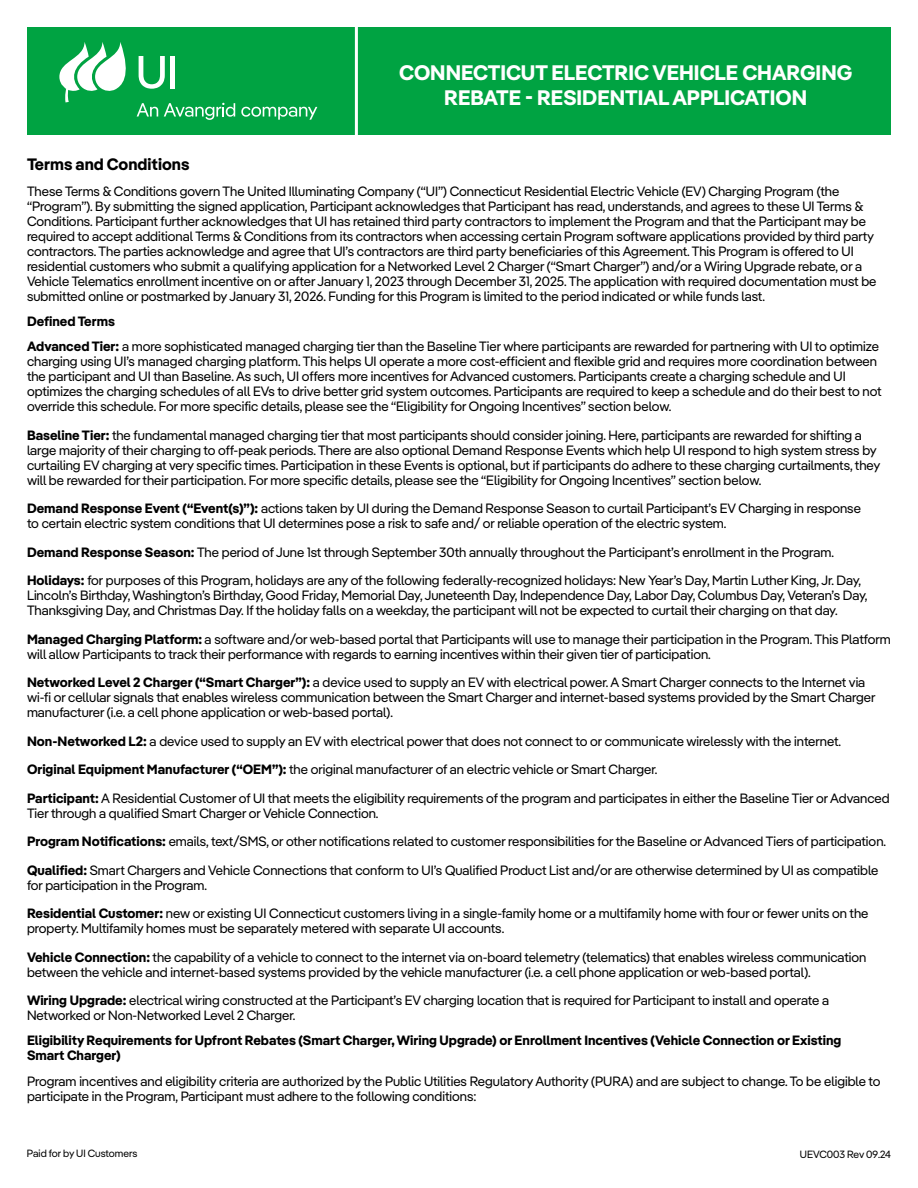
<style>
.page{position:relative;width:918px;height:1188px;background:#fff}
.page>*{position:absolute;margin:0;border:0;box-sizing:border-box;transform-origin:0 0}
.t1{font:700 21px/25.2px "Iber Pangea";color:#fff;text-align:center}
.t2{font:700 16.5px "Iber Pangea";color:#000}
.t3{font:13.5px/15px "Iber Pangea";color:#000}
.t4{font:700 13.5px/15px "Iber Pangea";color:#000}
.t5{font:10.5px "Iber Pangea";color:#000}
.s1{font-weight:700}
</style>
<div class="page">
<div style="left:27px;top:27px;width:864px;height:108px;background:#00a342"></div>
<hr style="left:355px;top:27px;width:3px;height:108px;background:#fff">
<svg style="left:59px;top:42px;width:176px;height:78px"></svg>
<svg style="left:241px;top:107px;width:76px;height:13px"></svg>
<h1 class="t1" style="left:399px;top:59px;width:455px">CONNECTICUT ELECTRIC VEHICLE CHARGING<br>REBATE - RESIDENTIAL APPLICATION</h1>
<p class="t2" style="left:27px;top:152px;width:164px">Terms and Conditions</p>
<p class="t3" style="left:27px;top:183px;width:851px">These Terms &amp; Conditions govern The United Illuminating Company (“UI”) Connecticut Residential Electric Vehicle (EV) Charging Program (the “Program”). By submitting the signed application, Participant acknowledges that Participant has read, understands, and agrees to these UI Terms &amp; Conditions. Participant further acknowledges that UI has retained third party contractors to implement the Program and that the Participant may be required to accept additional Terms &amp; Conditions from its contractors when accessing certain Program software applications provided by third party contractors. The parties acknowledge and agree that UI’s contractors are third party beneficiaries of this Agreement. This Program is offered to UI residential customers who submit a qualifying application for a Networked Level 2 Charger (“Smart Charger”) and/or a Wiring Upgrade rebate, or a Vehicle Telematics enrollment incentive on or after January 1, 2023 through December 31, 2025. The application with required documentation must be submitted online or postmarked by January 31, 2026. Funding for this Program is limited to the period indicated or while funds last.</p>
<p class="t3" style="left:27px;top:308px;width:853px;line-height:25.2px"><span class="s1">Defined Terms<br>Advanced Tier:</span> a more sophisticated managed charging tier than the Baseline Tier where participants are rewarded for partnering with UI to optimize</p>
<p class="t3" style="left:27px;top:354px;width:856px">charging using UI’s managed charging platform. This helps UI operate a more cost-efficient and flexible grid and requires more coordination between the participant and UI than Baseline. As such, UI offers more incentives for Advanced customers. Participants create a charging schedule and UI optimizes the charging schedules of all EVs to drive better grid system outcomes. Participants are required to keep a schedule and do their best to not override this schedule. For more specific details, please see the “Eligibility for Ongoing Incentives” section below.</p>
<p class="t3" style="left:27px;top:427px;width:855px"><span class="s1">Baseline Tier:</span> the fundamental managed charging tier that most participants should consider joining. Here, participants are rewarded for shifting a large majority of their charging to off-peak periods. There are also optional Demand Response Events which help UI respond to high system stress by curtailing EV charging at very specific times. Participation in these Events is optional, but if participants do adhere to these charging curtailments, they will be rewarded for their participation. For more specific details, please see the “Eligibility for Ongoing Incentives” section below.</p>
<p class="t3" style="left:27px;top:501px;width:835px"><span class="s1">Demand Response Event (“Event(s)”):</span> actions taken by UI during the Demand Response Season to curtail Participant’s EV Charging in response to certain electric system conditions that UI determines pose a risk to safe and/ or reliable operation of the electric system.</p>
<p class="t3" style="left:27px;top:537px;width:836px;line-height:28.5px"><span class="s1">Demand Response Season:</span> The period of June 1st through September 30th annually throughout the Participant’s enrollment in the Program.<br><span class="s1">Holidays:</span> for purposes of this Program, holidays are any of the following federally-recognized holidays: New Year’s Day, Martin Luther King, Jr. Day,</p>
<p class="t3" style="left:27px;top:588px;width:842px">Lincoln’s Birthday, Washington’s Birthday, Good Friday, Memorial Day, Juneteenth Day, Independence Day, Labor Day, Columbus Day, Veteran’s Day,<br>Thanksgiving Day, and Christmas Day. If the holiday falls on a weekday, the participant will not be expected to curtail their charging on that day.</p>
<p class="t3" style="left:27px;top:631px;width:865px"><span class="s1">Managed Charging Platform:</span> a software and/or web-based portal that Participants will use to manage their participation in the Program. This Platform will allow Participants to track their performance with regards to earning incentives within their given tier of participation.</p>
<p class="t3" style="left:27px;top:675px;width:850px"><span class="s1">Networked Level 2 Charger (“Smart Charger”):</span> a device used to supply an EV with electrical power. A Smart Charger connects to the Internet via wi-fi or cellular signals that enables wireless communication between the Smart Charger and internet-based systems provided by the Smart Charger manufacturer (i.e. a cell phone application or web-based portal).</p>
<p class="t3" style="left:27px;top:726px;width:864px;line-height:28.5px"><span class="s1">Non-Networked L2:</span> a device used to supply an EV with electrical power that does not connect to or communicate wirelessly with the internet.<br><span class="s1">Original Equipment Manufacturer (“OEM”):</span> the original manufacturer of an electric vehicle or Smart Charger.<br><span class="s1">Participant:</span> A Residential Customer of UI that meets the eligibility requirements of the program and participates in either the Baseline Tier or Advanced</p>
<p class="t3" style="left:27px;top:798px;width:861px;line-height:28.5px">Tier through a qualified Smart Charger or Vehicle Connection.<br><span class="s1">Program Notifications:</span> emails, text/SMS, or other notifications related to customer responsibilities for the Baseline or Advanced Tiers of participation.<br><span class="s1">Qualified:</span> Smart Chargers and Vehicle Connections that conform to UI’s Qualified Product List and/or are otherwise determined by UI as compatible</p>
<p class="t3" style="left:27px;top:870px;width:843px;line-height:28.5px">for participation in the Program.<br><span class="s1">Residential Customer:</span> new or existing UI Connecticut customers living in a single-family home or a multifamily home with four or fewer units on the</p>
<p class="t3" style="left:27px;top:914px;width:841px;line-height:28.5px">property. Multifamily homes must be separately metered with separate UI accounts.<br><span class="s1">Vehicle Connection:</span> the capability of a vehicle to connect to the internet via on-board telemetry (telematics) that enables wireless communication</p>
<p class="t3" style="left:27px;top:957px;width:804px;line-height:28.5px">between the vehicle and internet-based systems provided by the vehicle manufacturer (i.e. a cell phone application or web-based portal).<br><span class="s1">Wiring Upgrade:</span> electrical wiring constructed at the Participant’s EV charging location that is required for Participant to install and operate a</p>
<p class="t3" style="left:27px;top:1008px;width:270px">Networked or Non-Networked Level 2 Charger.</p>
<p class="t4" style="left:27px;top:1033px;width:816px">Eligibility Requirements for Upfront Rebates (Smart Charger, Wiring Upgrade) or Enrollment Incentives (Vehicle Connection or Existing<br>Smart Charger)</p>
<p class="t3" style="left:27px;top:1073px;width:855px">Program incentives and eligibility criteria are authorized by the Public Utilities Regulatory Authority (PURA) and are subject to change. To be eligible to participate in the Program, Participant must adhere to the following conditions:</p>
<p class="t5" style="left:27px;top:1146px;width:112px">Paid for by UI Customers</p>
<p class="t5" style="left:800px;top:1147px;width:93px">UEVC003 Rev 09.24</p>
</div>
